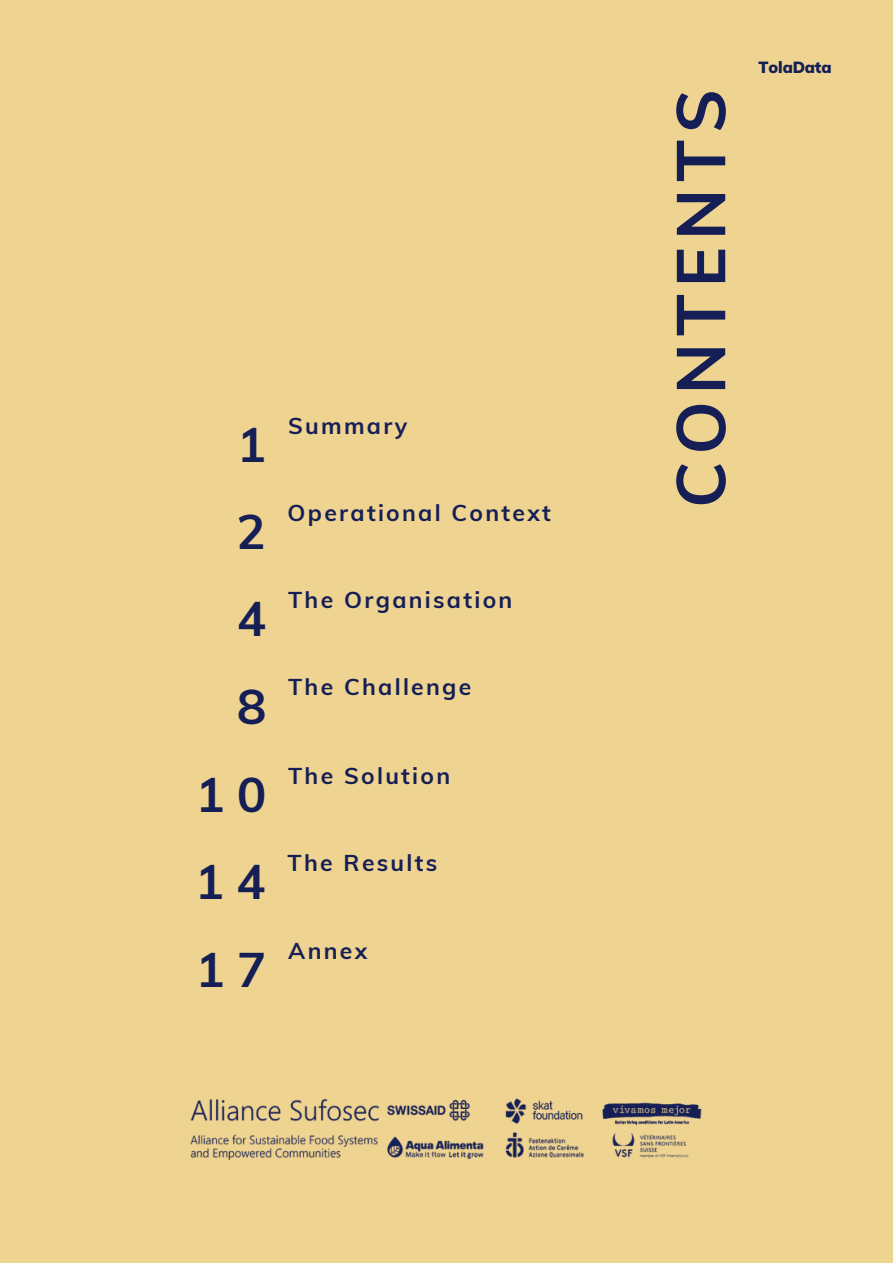
<style>
.page{position:relative;width:893px;height:1264px;background:#fff}
.page>*{position:absolute;margin:0;border:0;box-sizing:border-box;transform-origin:0 0}
.t1{font:700 67.95px "Muli";letter-spacing:.1em;color:#151f56}
.t2{font:700 48.6px "Muli";color:#151f56}
.t3{font:700 22.95px "Muli";letter-spacing:.1em;color:#151f56}
.t4{font:900 15.9px "Muli";letter-spacing:-.01em;color:#151f56}
</style>
<div class="page">
<div style="left:0;top:0;width:892px;height:1262px;background:#eed391"></div>
<img style="left:190px;top:1098px;width:512px;height:62px">
<p class="t2" style="left:237px;top:413px;width:31px">1</p>
<p class="t3" style="left:288px;top:410px;width:120px">Summary</p>
<p class="t2" style="left:236px;top:500px;width:31px">2</p>
<p class="t3" style="left:287px;top:497px;width:265px">Operational Context</p>
<p class="t2" style="left:237px;top:587px;width:31px">4</p>
<p class="t3" style="left:288px;top:584px;width:226px">The Organisation</p>
<p class="t2" style="left:237px;top:674px;width:31px">8</p>
<p class="t3" style="left:288px;top:672px;width:185px">The Challenge</p>
<p class="t2" style="left:196px;top:763px;width:72px">10</p>
<p class="t2" style="left:195px;top:850px;width:72px">14</p>
<p class="t2" style="left:196px;top:937px;width:72px">17</p>
<p class="t3" style="left:288px;top:761px;width:163px">The Solution</p>
<p class="t3" style="left:287px;top:848px;width:151px">The Results</p>
<p class="t3" style="left:288px;top:935px;width:81px">Annex</p>
<p class="t1" style="left:657px;top:508px;width:420px;rotate:-90deg">CONTENTS</p>
<p class="t4" style="left:758px;top:57px;width:74px">TolaData</p>
</div>
